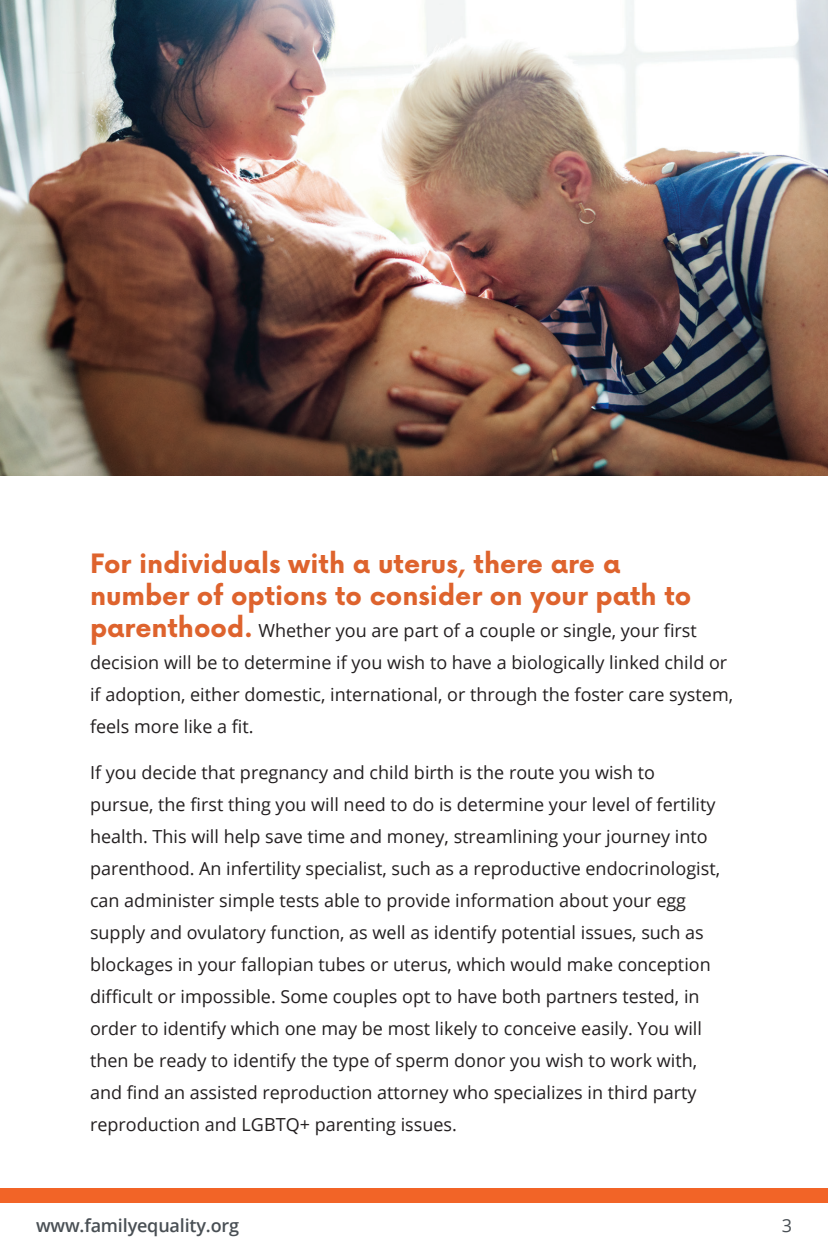
<style>
.page{position:relative;width:828px;height:1260px;background:#fff}
.page>*{position:absolute;margin:0;border:0;box-sizing:border-box;transform-origin:0 0}
.t1{font:700 26px/32px "Now";color:#de632d}
.t2{font:18px/32px "Open Sans";color:#231f20}
.t3{font:600 18px "Open Sans";letter-spacing:-.01em;color:#494f54}
.t4{font:18px "Open Sans";color:#494f54}
.s1{font-family:"Now";font-weight:700;font-size:26px;color:#de632d}
</style>
<div class="page">
<div style="left:0;top:1188px;width:828px;height:14px;background:#f26427"></div>
<img style="left:0;top:0;width:828px;height:476px">
<h1 class="t1" style="left:90px;top:546px;width:603px">For individuals with a uterus, there are a number of options to consider on your path to</h1>
<p class="t2" style="left:90px;top:614px;width:645px"><span class="s1">parenthood.</span> Whether you are part of a couple or single, your first decision will be to determine if you wish to have a biologically linked child or if adoption, either domestic, international, or through the foster care system, feels more like a fit.</p>
<p class="t2" style="left:90px;top:756px;width:632px">If you decide that pregnancy and child birth is the route you wish to pursue, the first thing you will need to do is determine your level of fertility health. This will help save time and money, streamlining your journey into parenthood. An infertility specialist, such as a reproductive endocrinologist, can administer simple tests able to provide information about your egg supply and ovulatory function, as well as identify potential issues, such as blockages in your fallopian tubes or uterus, which would make conception difficult or impossible. Some couples opt to have both partners tested, in order to identify which one may be most likely to conceive easily. You will then be ready to identify the type of sperm donor you wish to work with, and find an assisted reproduction attorney who specializes in third party reproduction and LGBTQ+ parenting issues.</p>
<p class="t3" style="left:36px;top:1213px;width:205px">www.familyequality.org</p>
<p class="t4" style="left:782px;top:1213px;width:12px">3</p>
</div>
